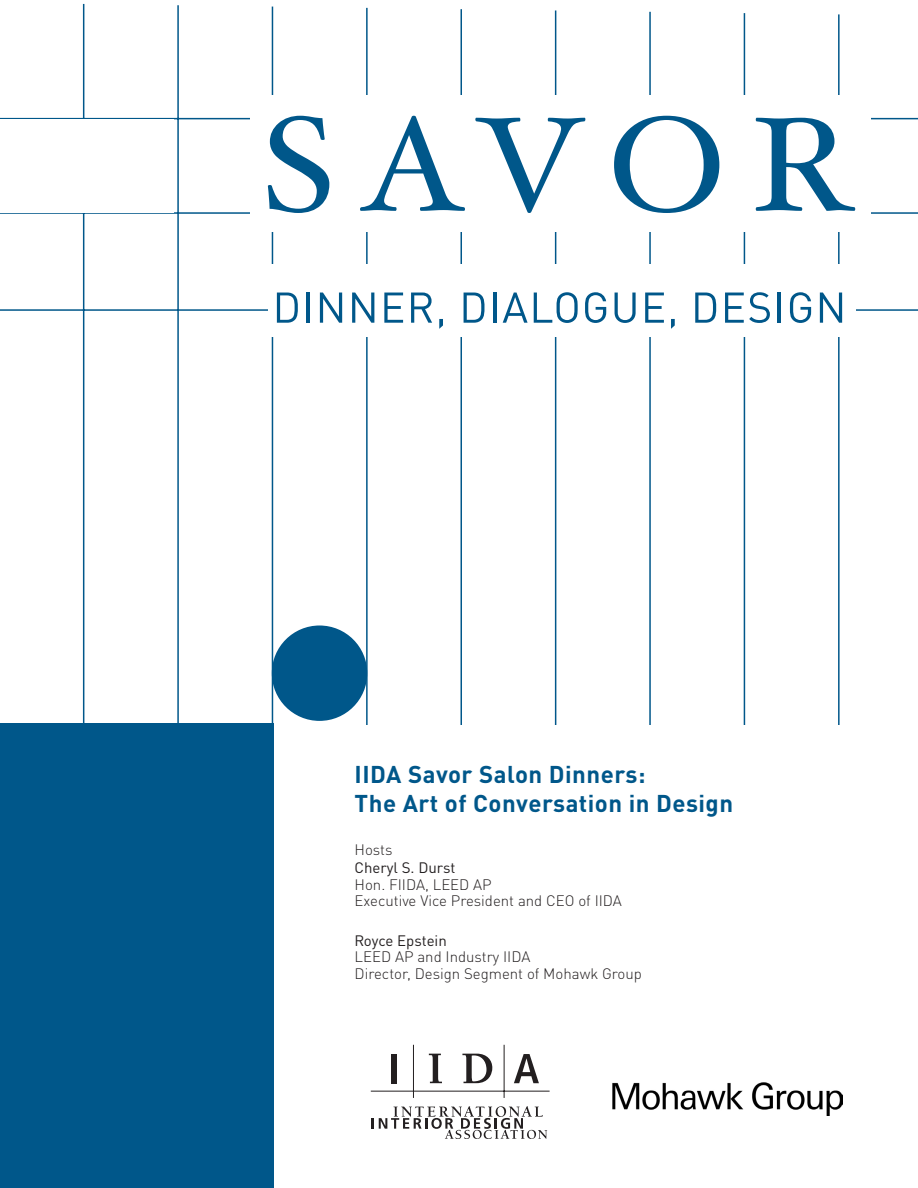
<style>
.page{position:relative;width:918px;height:1188px;background:#fff}
.page>*{position:absolute;margin:0;border:0;box-sizing:border-box;transform-origin:0 0}
.t1{font:700 24px/28.8px "DINOT";letter-spacing:.02em;color:#00578a}
.t2{font:300 15px "DINOT";color:#231f20}
.t3{font:15px "DINOT";color:#231f20}
</style>
<div class="page">
<hr style="left:0;top:118px;width:918px;height:1px;background:#00578a">
<hr style="left:0;top:212px;width:918px;height:2px;background:#00578a">
<hr style="left:0;top:309px;width:918px;height:2px;background:#00578a">
<hr style="left:0;top:0;width:1px;height:1188px;background:#00578a">
<hr style="left:83px;top:4px;width:1px;height:1184px;background:#00578a">
<hr style="left:177px;top:5px;width:2px;height:1183px;background:#00578a">
<hr style="left:272px;top:7px;width:1px;height:1181px;background:#00578a">
<hr style="left:366px;top:8px;width:2px;height:1180px;background:#00578a">
<hr style="left:461px;top:9px;width:1px;height:1179px;background:#00578a">
<hr style="left:555px;top:10px;width:1px;height:1178px;background:#00578a">
<hr style="left:649px;top:12px;width:2px;height:1176px;background:#00578a">
<hr style="left:744px;top:13px;width:1px;height:1175px;background:#00578a">
<hr style="left:838px;top:14px;width:2px;height:1174px;background:#00578a">
<hr style="left:917px;top:16px;width:1px;height:1172px;background:#00578a">
<div style="left:251px;top:96px;width:620px;height:136px;background:#fff"></div>
<div style="left:0;top:119px;width:173px;height:93px;background:#fff"></div>
<div style="left:268px;top:265px;width:587px;height:72px;background:#fff"></div>
<svg style="left:268px;top:116px;width:587px;height:97px"></svg>
<svg style="left:277px;top:293px;width:21px;height:30px"></svg>
<hr style="left:307px;top:293px;width:3px;height:30px;background:#00578a">
<svg style="left:320px;top:293px;width:22px;height:30px"></svg>
<svg style="left:352px;top:293px;width:22px;height:30px"></svg>
<svg style="left:384px;top:293px;width:19px;height:30px"></svg>
<svg style="left:411px;top:293px;width:21px;height:30px"></svg>
<svg style="left:439px;top:319px;width:4px;height:10px"></svg>
<svg style="left:464px;top:293px;width:20px;height:30px"></svg>
<hr style="left:493px;top:293px;width:4px;height:30px;background:#00578a">
<svg style="left:503px;top:293px;width:25px;height:30px"></svg>
<svg style="left:534px;top:292px;width:44px;height:31px"></svg>
<svg style="left:585px;top:292px;width:21px;height:31px"></svg>
<svg style="left:615px;top:293px;width:21px;height:30px"></svg>
<svg style="left:645px;top:293px;width:19px;height:30px"></svg>
<svg style="left:671px;top:319px;width:4px;height:10px"></svg>
<svg style="left:695px;top:293px;width:21px;height:30px"></svg>
<svg style="left:725px;top:292px;width:45px;height:31px"></svg>
<hr style="left:778px;top:293px;width:3px;height:30px;background:#00578a">
<svg style="left:790px;top:292px;width:21px;height:31px"></svg>
<svg style="left:820px;top:293px;width:22px;height:30px"></svg>
<div style="left:0;top:723px;width:274px;height:465px;background:#00578a"></div>
<div style="left:272px;top:625px;width:95px;height:96px;background:#00578a;border-radius:50%"></div>
<div style="left:321px;top:725px;width:592px;height:463px;background:#fff"></div>
<img style="left:612px;top:1082px;width:231px;height:33px">
<svg style="left:372px;top:1106px;width:175px;height:33px"></svg>
<hr style="left:413px;top:1045px;width:1px;height:53px;background:#231f20">
<hr style="left:371px;top:1091px;width:179px;height:1px;background:#231f20">
<hr style="left:504px;top:1045px;width:1px;height:53px;background:#231f20">
<div style="left:392px;top:1054px;width:5px;height:29px;background:#231f20"></div>
<svg style="left:514px;top:1054px;width:25px;height:29px"></svg>
<svg style="left:429px;top:1054px;width:13px;height:29px"></svg>
<svg style="left:462px;top:1054px;width:30px;height:29px"></svg>
<p class="t1" style="left:355px;top:759px;width:380px">IIDA Savor Salon Dinners:<br>The Art of Conversation in Design</p>
<p class="t2" style="left:355px;top:839px;width:39px">Hosts</p>
<p class="t3" style="left:355px;top:856px;width:102px">Cheryl S. Durst</p>
<p class="t2" style="left:355px;top:873px;width:139px">Hon. FIIDA, LEED AP</p>
<p class="t2" style="left:355px;top:890px;width:269px">Executive Vice President and CEO of IIDA</p>
<p class="t3" style="left:355px;top:929px;width:94px">Royce Epstein</p>
<p class="t2" style="left:355px;top:946px;width:177px">LEED AP and Industry IIDA</p>
<p class="t2" style="left:355px;top:962px;width:289px">Director, Design Segment of Mohawk Group</p>
</div>
